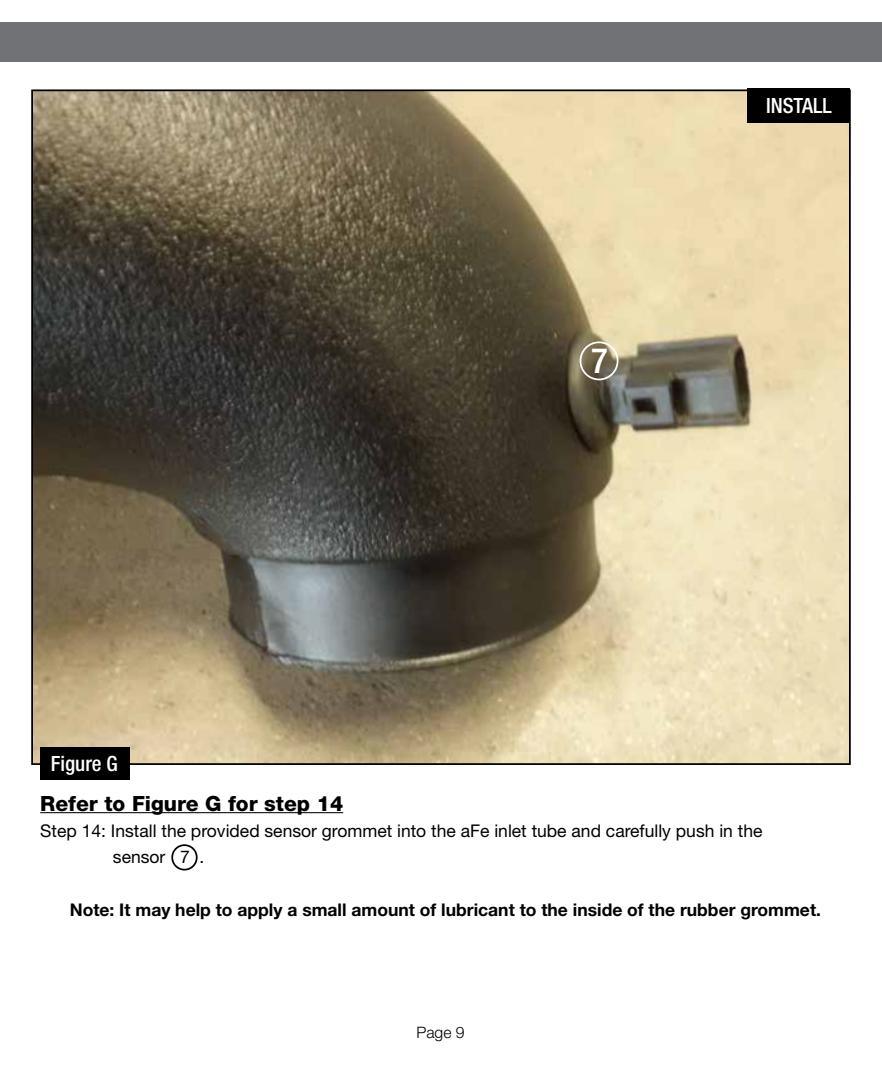
<style>
.page{position:relative;width:882px;height:1071px;background:#fff}
.page>*{position:absolute;margin:0;border:0;box-sizing:border-box;transform-origin:0 0}
.t1{font:500 condensed 35px "Helvetica Neue";color:#fff}
.t2{font:800 21px "Helvetica Neue";color:#000}
.t3{font:500 condensed 21px "Helvetica Neue";color:#fff}
.t4{font:17.5px/26.2px "Helvetica Neue";color:#000}
.t5{font:700 17.5px "Helvetica Neue";color:#000}
.t6{font:300 15.75px "Helvetica Neue";color:#000}
</style>
<div class="page">
<div style="left:0;top:23px;width:882px;height:39px;background:#717275"></div>
<hr style="left:40px;top:812px;width:303px;height:1px;background:#000">
<img style="left:34px;top:92px;width:814px;height:670px">
<div style="left:747px;top:88px;width:103px;height:33px;background:#000"></div>
<div style="left:747px;top:90px;width:103px;height:33px;background:#000"></div>
<div style="left:40px;top:747px;width:90px;height:33px;background:#000"></div>
<div style="left:171px;top:844px;width:27px;height:27px;border:2px solid #000;border-radius:50%"></div>
<div style="left:580px;top:341px;width:38px;height:39px;border:2px solid #fff;border-radius:50%"></div>
<p class="t3" style="left:51px;top:751px;width:69px">Figure G</p>
<p class="t3" style="left:108px;top:751px;width:12px">E</p>
<h1 class="t1" style="left:591px;top:340px;width:18px">7</h1>
<p class="t3" style="left:766px;top:93px;width:67px">INSTALL</p>
<p class="t3" style="left:775px;top:93px;width:67px">INSTA L</p>
<p class="t2" style="left:40px;top:791px;width:304px">Refer to Figure G for step 14</p>
<p class="t4" style="left:113px;top:817px;width:651px;text-indent:-73px">Step 14: Install the provided sensor grommet into the aFe inlet tube and carefully push in the sensor 7 .</p>
<p class="t5" style="left:70px;top:899px;width:753px">Note: It may help to apply a small amount of lubricant to the inside of the rubber grommet.</p>
<p class="t6" style="left:416px;top:1023px;width:50px">Page 9</p>
</div>
